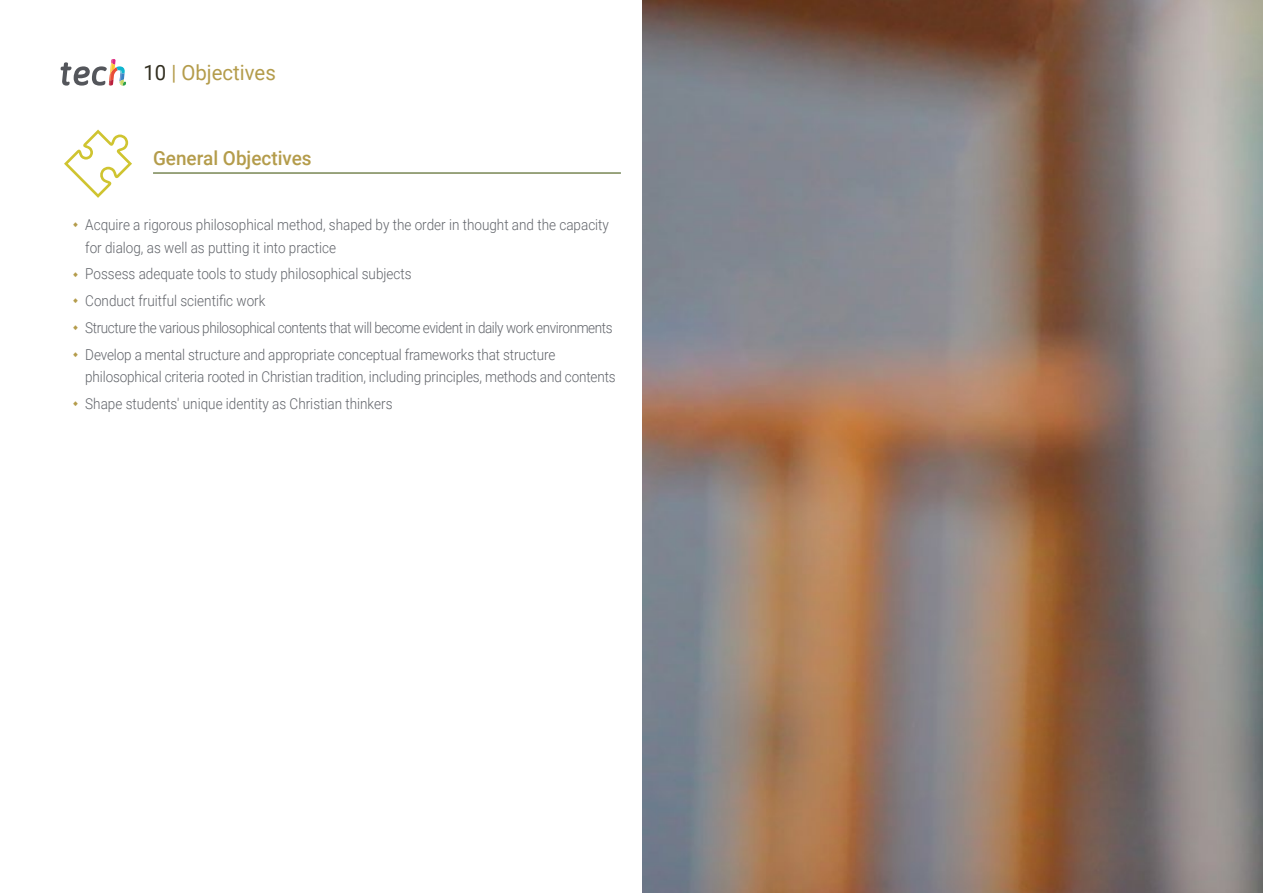
<style>
.page{position:relative;width:1263px;height:893px;background:#fff}
.page>*{position:absolute;margin:0;border:0;box-sizing:border-box;transform-origin:0 0}
.t1{font:21px "Roboto";color:#b49c4b}
.t2{font:500 19.5px "Roboto";color:#b49c4b}
.t3{font:300 15px/26.7px "Roboto";letter-spacing:-.01em;color:#61646a;scale:.9 1}
.s1{color:#312e20}
</style>
<div class="page">
<hr style="left:153px;top:173px;width:468px;height:1px;background:#b49c4b">
<svg style="left:64px;top:130px;width:68px;height:68px"></svg>
<svg style="left:61px;top:59px;width:65px;height:27px"></svg>
<img style="left:642px;top:0;width:621px;height:893px">
<h1 class="t1" style="left:144px;top:57px;width:134px"><span class="s1">10</span> | Objectives</h1>
<h2 class="t2" style="left:153px;top:144px;width:160px">General Objectives</h2>
<p class="t3" style="left:85px;top:213px;width:583px;line-height:22.5px">Acquire a rigorous philosophical method, shaped by the order in thought and the capacity for dialog, as well as putting it into practice</p>
<p class="t3" style="left:85px;top:260px;width:587px">Possess adequate tools to study philosophical subjects<br>Conduct fruitful scientific work<br>Structure the various philosophical contents that will become evident in daily work environments Develop a mental structure and appropriate conceptual frameworks that structure</p>
<p class="t3" style="left:85px;top:363px;width:591px">philosophical criteria rooted in Christian tradition, including principles, methods and contents<br>Shape students' unique identity as Christian thinkers</p>
</div>
